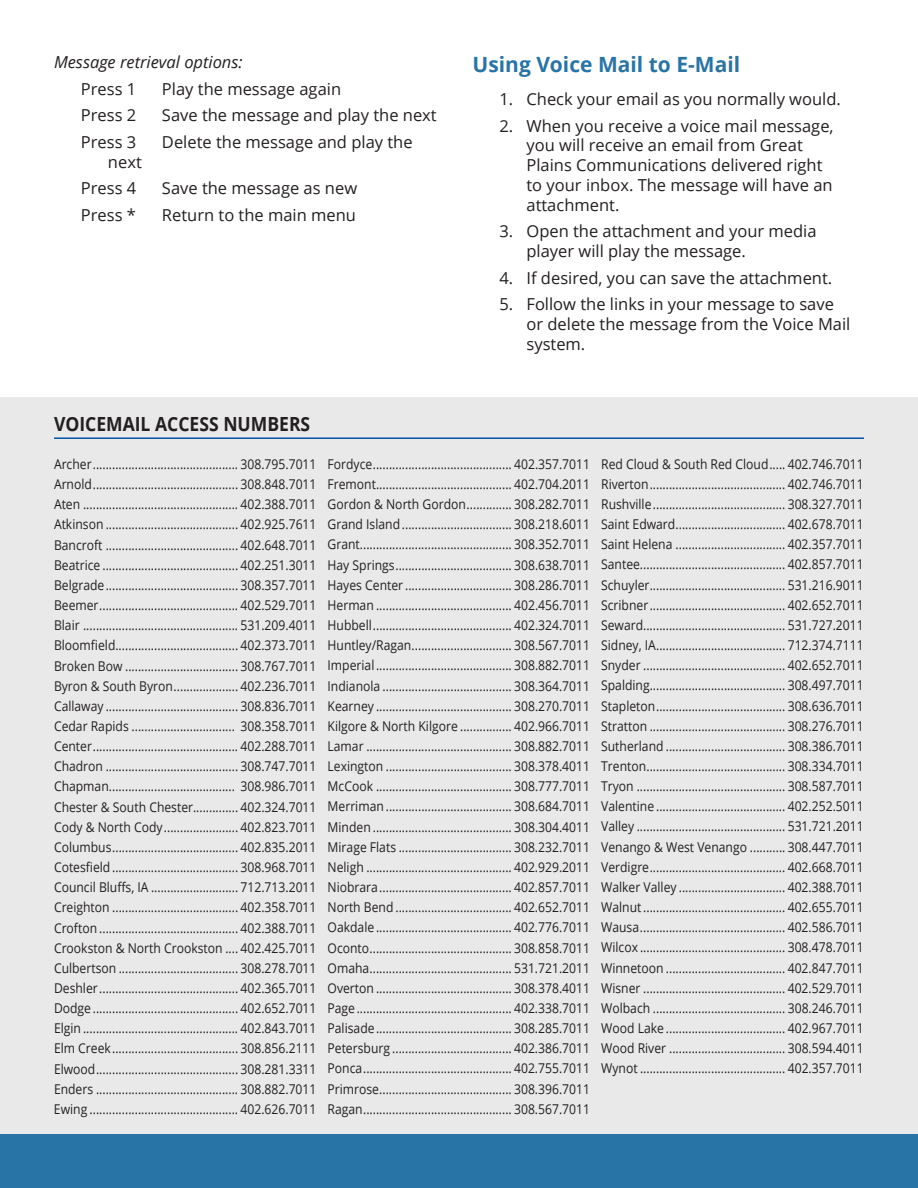
<style>
.page{position:relative;width:918px;height:1188px;background:#fff}
.page>*{position:absolute;margin:0;border:0;box-sizing:border-box;transform-origin:0 0}
.t1{font:700 21px "Open Sans";color:#2974a7}
.t2{font:700 19.5px "Open Sans";color:#231f20;scale:.9 1}
.t3{font:16.5px/19.8px "Open Sans";color:#231f20}
.t4{font:italic 16.5px "Open Sans";color:#231f20}
.t5{font:13.5px/20.1px "Open Sans";color:#231f20;text-align:justify;scale:.9 1}
</style>
<div class="page">
<div style="left:0;top:398px;width:918px;height:745px;background:#e9e9e9"></div>
<div style="left:0;top:1134px;width:918px;height:54px;background:#2974a7"></div>
<hr style="left:54px;top:437px;width:810px;height:2px;background:#0155a5">
<p class="t4" style="left:54px;top:51px;width:190px">Message retrieval options:</p>
<p class="t3" style="left:81px;top:78px;width:57px">Press 1</p>
<p class="t3" style="left:162px;top:78px;width:181px">Play the message again</p>
<p class="t3" style="left:81px;top:105px;width:57px">Press 2</p>
<p class="t3" style="left:162px;top:105px;width:276px">Save the message and play the next</p>
<p class="t3" style="left:81px;top:132px;width:57px">Press 3</p>
<p class="t3" style="left:162px;top:132px;width:252px">Delete the message and play the</p>
<p class="t3" style="left:81px;top:148px;width:62px;line-height:26.5px;text-indent:27px">next<br>Press 4</p>
<p class="t3" style="left:162px;top:178px;width:197px">Save the message as new</p>
<p class="t3" style="left:81px;top:204px;width:57px">Press *</p>
<p class="t3" style="left:162px;top:204px;width:196px">Return to the main menu</p>
<h1 class="t1" style="left:472px;top:49px;width:269px">Using Voice Mail to E-Mail</h1>
<p class="t3" style="left:500px;top:89px;width:343px">1. Check your email as you normally would.</p>
<p class="t3" style="left:526px;top:115px;width:309px;text-indent:-27px">2. When you receive a voice mail message, you will receive an email from Great Plains Communications delivered right to your inbox. The message will have an attachment.</p>
<p class="t3" style="left:526px;top:221px;width:292px;text-indent:-27px">3. Open the attachment and your media player will play the message.</p>
<p class="t3" style="left:500px;top:267px;width:334px">4. If desired, you can save the attachment.</p>
<p class="t3" style="left:526px;top:294px;width:325px;text-indent:-27px">5. Follow the links in your message to save or delete the message from the Voice Mail system.</p>
<h2 class="t2" style="left:54px;top:410px;width:286px">VOICEMAIL ACCESS NUMBERS</h2>
<p class="t5" style="left:54px;top:454px;width:293px">Archer............................................. 308.795.7011<br>Arnold............................................. 308.848.7011<br>Aten ................................................ 402.388.7011<br>Atkinson ......................................... 402.925.7611<br>Bancroft ......................................... 402.648.7011<br>Beatrice .......................................... 402.251.3011<br>Belgrade......................................... 308.357.7011<br>Beemer........................................... 402.529.7011<br>Blair ................................................ 531.209.4011<br>Bloomfield...................................... 402.373.7011<br>Broken Bow ................................... 308.767.7011<br>Byron &amp; South Byron.................... 402.236.7011<br>Callaway ......................................... 308.836.7011<br>Cedar Rapids ................................ 308.358.7011<br>Center............................................. 402.288.7011<br>Chadron ......................................... 308.747.7011<br>Chapman....................................... 308.986.7011<br>Chester &amp; South Chester.............. 402.324.7011<br>Cody &amp; North Cody....................... 402.823.7011<br>Columbus....................................... 402.835.2011<br>Cotesfield....................................... 308.968.7011<br>Council Bluffs, IA ........................... 712.713.2011<br>Creighton ....................................... 402.358.7011<br>Crofton ........................................... 402.388.7011<br>Crookston &amp; North Crookston .... 402.425.7011<br>Culbertson ..................................... 308.278.7011<br>Deshler ........................................... 402.365.7011<br>Dodge............................................. 402.652.7011<br>Elgin ................................................ 402.843.7011<br>Elm Creek....................................... 308.856.2111<br>Elwood............................................ 308.281.3311<br>Enders ............................................ 308.882.7011<br>Ewing .............................................. 402.626.7011</p>
<p class="t5" style="left:328px;top:454px;width:293px">Fordyce........................................... 402.357.7011<br>Fremont.......................................... 402.704.2011<br>Gordon &amp; North Gordon.............. 308.282.7011<br>Grand Island.................................. 308.218.6011<br>Grant............................................... 308.352.7011<br>Hay Springs.................................... 308.638.7011<br>Hayes Center ................................. 308.286.7011<br>Herman .......................................... 402.456.7011<br>Hubbell........................................... 402.324.7011<br>Huntley/Ragan............................... 308.567.7011<br>Imperial .......................................... 308.882.7011<br>Indianola ........................................ 308.364.7011<br>Kearney .......................................... 308.270.7011<br>Kilgore &amp; North Kilgore ................ 402.966.7011<br>Lamar ............................................. 308.882.7011<br>Lexington ....................................... 308.378.4011<br>McCook .......................................... 308.777.7011<br>Merriman ....................................... 308.684.7011<br>Minden ........................................... 308.304.4011<br>Mirage Flats ................................... 308.232.7011<br>Neligh ............................................. 402.929.2011<br>Niobrara......................................... 402.857.7011<br>North Bend .................................... 402.652.7011<br>Oakdale .......................................... 402.776.7011<br>Oconto............................................ 308.858.7011<br>Omaha............................................ 531.721.2011<br>Overton .......................................... 308.378.4011<br>Page................................................ 402.338.7011<br>Palisade.......................................... 308.285.7011<br>Petersburg ..................................... 402.386.7011<br>Ponca.............................................. 402.755.7011<br>Primrose......................................... 308.396.7011<br>Ragan.............................................. 308.567.7011</p>
<p class="t5" style="left:601px;top:453px;width:293px">Red Cloud &amp; South Red Cloud..... 402.746.7011<br>Riverton.......................................... 402.746.7011<br>Rushville......................................... 308.327.7011<br>Saint Edward.................................. 402.678.7011<br>Saint Helena .................................. 402.357.7011<br>Santee............................................. 402.857.7011<br>Schuyler.......................................... 531.216.9011<br>Scribner .......................................... 402.652.7011<br>Seward............................................ 531.727.2011<br>Sidney, IA........................................ 712.374.7111<br>Snyder ............................................ 402.652.7011<br>Spalding.......................................... 308.497.7011<br>Stapleton........................................ 308.636.7011<br>Stratton .......................................... 308.276.7011<br>Sutherland ..................................... 308.386.7011<br>Trenton........................................... 308.334.7011<br>Tryon .............................................. 308.587.7011<br>Valentine ........................................ 402.252.5011<br>Valley .............................................. 531.721.2011<br>Venango &amp; West Venango ........... 308.447.7011<br>Verdigre.......................................... 402.668.7011<br>Walker Valley ................................. 402.388.7011<br>Walnut............................................ 402.655.7011<br>Wausa............................................. 402.586.7011<br>Wilcox ............................................. 308.478.7011<br>Winnetoon ..................................... 402.847.7011<br>Wisner ............................................ 402.529.7011<br>Wolbach ......................................... 308.246.7011<br>Wood Lake ..................................... 402.967.7011<br>Wood River .................................... 308.594.4011<br>Wynot ............................................. 402.357.7011</p>
</div>
